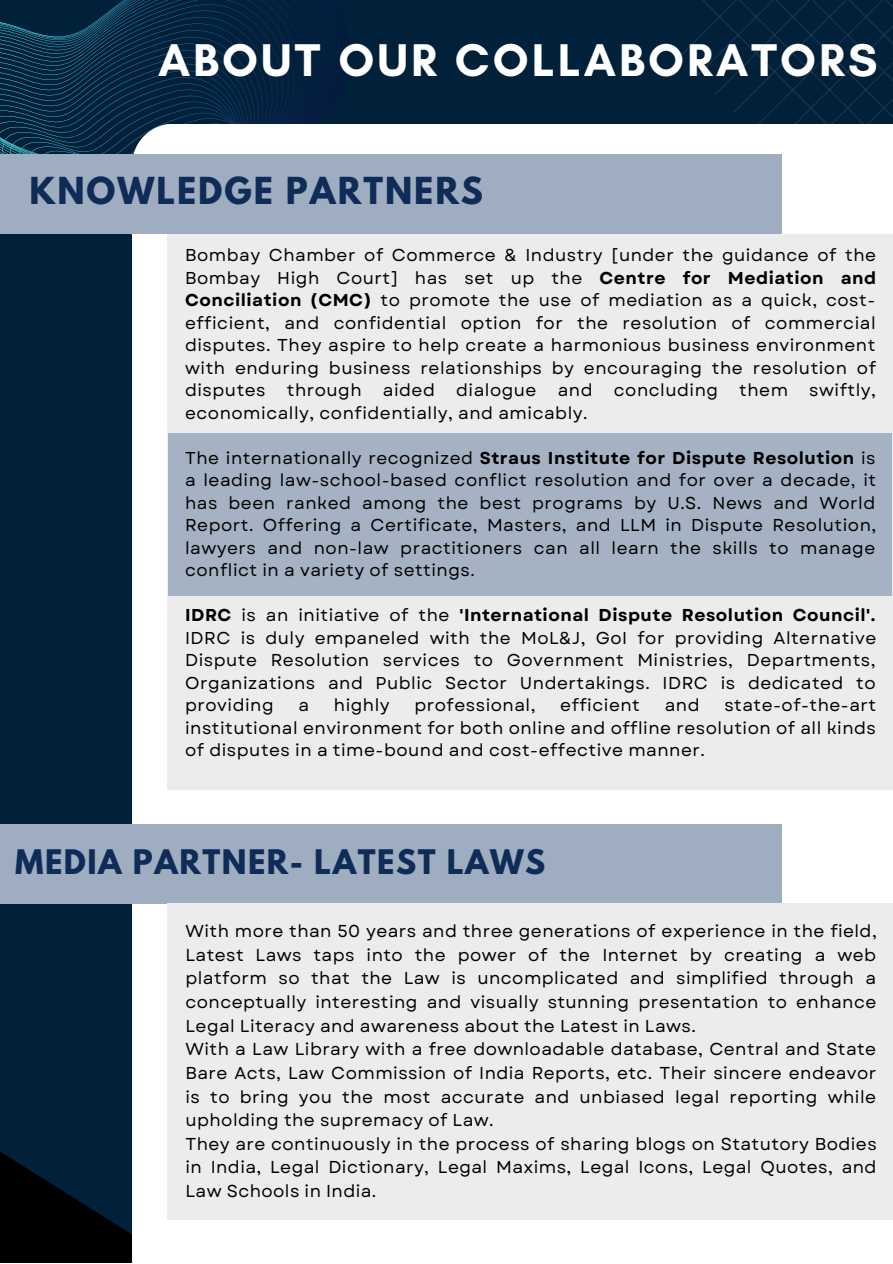
<style>
.page{position:relative;width:893px;height:1264px;background:#fff}
.page>*{position:absolute;margin:0;border:0;box-sizing:border-box;transform-origin:0 0}
.t1{font:700 46.65px "Glacial Indifference";letter-spacing:.065em;color:#fff}
.t2{font:700 33px "League Spartan";letter-spacing:.06em;color:#0f2b57}
.t3{font:700 30px "League Spartan";letter-spacing:.05em;color:#0f2b57}
.t4{font:17.25px/22.5px "Garet";letter-spacing:.025em;color:#000;text-align:justify}
.s1{font-weight:700}
</style>
<div class="page">
<div style="left:0;top:0;width:892px;height:1262px;background:#012039"></div>
<svg style="left:0;top:0;width:350px;height:235px"></svg>
<svg style="left:0;top:1152px;width:132px;height:110px"></svg>
<svg style="left:678px;top:0;width:214px;height:124px"></svg>
<div style="left:132px;top:124px;width:760px;height:1138px;background:#fff"></div>
<div style="left:167px;top:234px;width:725px;height:556px;background:#ececec"></div>
<div style="left:0;top:154px;width:781px;height:80px;background:#9eadbf"></div>
<div style="left:0;top:824px;width:781px;height:79px;background:#9eadbf"></div>
<div style="left:167px;top:903px;width:725px;height:316px;background:#ececec"></div>
<div style="left:168px;top:433px;width:724px;height:162px;background:#a5b2c3"></div>
<h1 class="t1" style="left:158px;top:32px;width:721px">ABOUT OUR COLLABORATORS</h1>
<h2 class="t2" style="left:29px;top:174px;width:455px">KNOWLEDGE PARTNERS</h2>
<p class="t4" style="left:185px;top:244px;width:692px">Bombay Chamber of Commerce &amp; Industry [under the guidance of the Bombay High Court] has set up the <span class="s1">Centre for Mediation and Conciliation (CMC)</span> to promote the use of mediation as a quick, cost&shy;efficient, and confidential option for the resolution of commercial disputes. They aspire to help create a harmonious business environment with enduring business relationships by encouraging the resolution of disputes through aided dialogue and concluding them swiftly, economically, confidentially, and amicably.</p>
<p class="t4" style="left:185px;top:446px;width:692px">The internationally recognized <span class="s1">Straus Institute for Dispute Resolution</span> is a leading law-school-based conflict resolution and for over a decade, it has been ranked among the best programs by U.S. News and World Report. Offering a Certificate, Masters, and LLM in Dispute Resolution, lawyers and non-law practitioners can all learn the skills to manage conflict in a variety of settings.</p>
<p class="t4" style="left:185px;top:604px;width:692px"><span class="s1">IDRC</span> is an initiative of the <span class="s1">'International Dispute Resolution Council'.<br></span>IDRC is duly empaneled with the MoL&amp;J, GoI for providing Alternative Dispute Resolution services to Government Ministries, Departments, Organizations and Public Sector Undertakings. IDRC is dedicated to providing</p>
<p class="t4" style="left:185px;top:694px;width:692px;text-indent:539px">state-of-the-art institutional environment for both online and offline resolution of all kinds of disputes in a time-bound and cost-effective manner.</p>
<p class="t4" style="left:298px;top:694px;width:12px">a</p>
<p class="t4" style="left:334px;top:694px;width:57px">highly</p>
<p class="t4" style="left:414px;top:694px;width:122px">professional,</p>
<p class="t4" style="left:560px;top:694px;width:81px">efficient</p>
<p class="t4" style="left:664px;top:694px;width:36px">and</p>
<h3 class="t3" style="left:15px;top:846px;width:531px">MEDIA PARTNER- LATEST LAWS</h3>
<p class="t4" style="left:185px;top:919px;width:692px;line-height:23.5px;text-align:left">With more than 50 years and three generations of experience in the field, Latest Laws taps into the power of the Internet by creating a web platform so that the Law is uncomplicated and simplified through a conceptually interesting and visually stunning presentation to enhance Legal Literacy and awareness about the Latest in Laws.<br>With a Law Library with a free downloadable database, Central and State Bare Acts, Law Commission of India Reports, etc. Their sincere endeavor is to bring you the most accurate and unbiased legal reporting while upholding the supremacy of Law.<br>They are continuously in the process of sharing blogs on Statutory Bodies in India, Legal Dictionary, Legal Maxims, Legal Icons, Legal Quotes, and Law Schools in India.</p>
</div>
